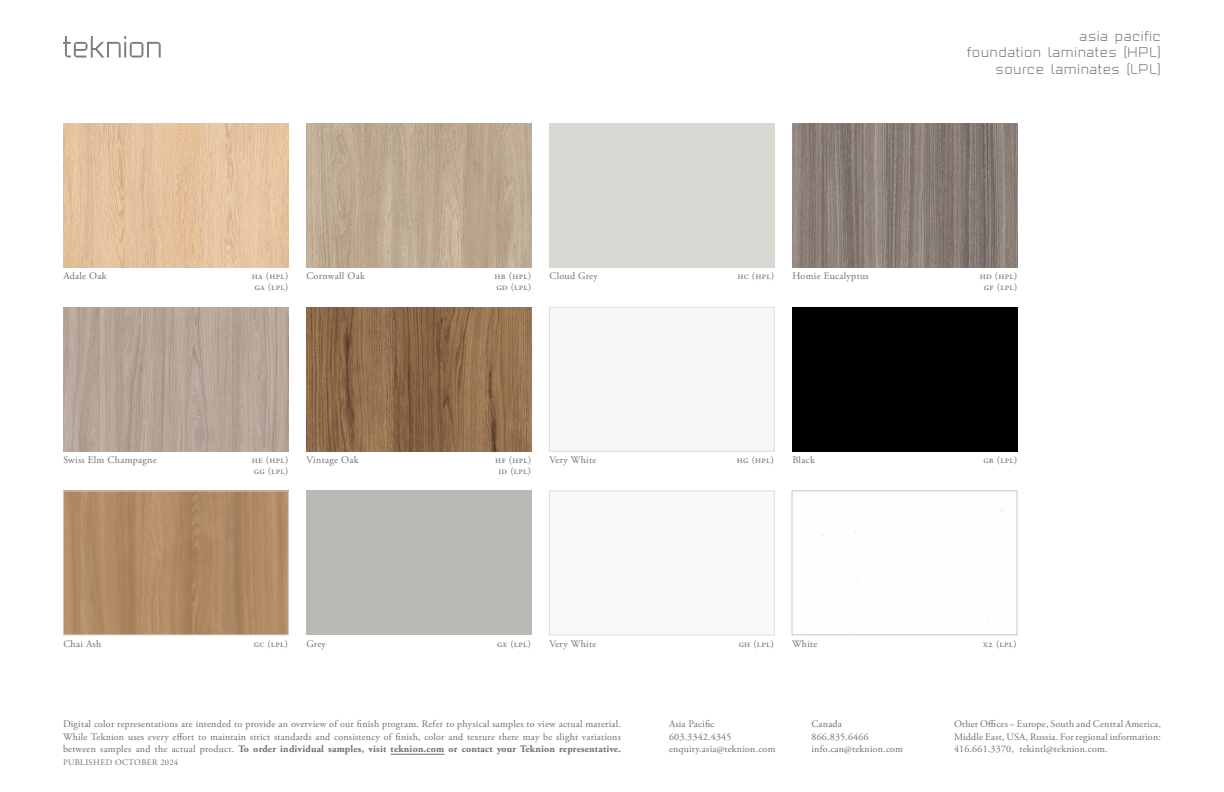
<style>
.page{position:relative;width:1224px;height:792px;background:#fff}
.page>*{position:absolute;margin:0;border:0;box-sizing:border-box;transform-origin:0 0}
.t1{font:14px/16.8px "Teknion Modern AG";letter-spacing:.03em;color:#808285;text-align:right}
.t2{font:10px/12.5px "Adobe Garamond Pro";letter-spacing:.02em;color:#6d6e71}
.t3{font:8.5px "Adobe Garamond Pro";letter-spacing:.045em;color:#6d6e71}
.s1{font-weight:700}
</style>
<div class="page">
<svg style="left:63px;top:36px;width:98px;height:22px"></svg>
<img style="left:63px;top:307px;width:225px;height:144px">
<img style="left:63px;top:124px;width:225px;height:144px">
<div style="left:549px;top:307px;width:225px;height:144px;border:1px solid #dcddde"></div>
<img style="left:306px;top:307px;width:225px;height:144px">
<img style="left:306px;top:124px;width:225px;height:144px">
<img style="left:65px;top:493px;width:221px;height:140px">
<div style="left:63px;top:491px;width:225px;height:144px;border:1px solid #d1d3d4"></div>
<div style="left:792px;top:307px;width:225px;height:144px;background:#000"></div>
<img style="left:792px;top:124px;width:225px;height:144px">
<hr style="left:391px;top:754px;width:54px;height:1px;background:#6d6e71">
<div style="left:549px;top:491px;width:225px;height:144px;border:1px solid #dcddde"></div>
<div style="left:792px;top:491px;width:225px;height:144px;border:1px solid #c7c8ca"></div>
<h1 class="t1" style="left:967px;top:27px;width:195px">asia pacific<br>foundation laminates (HPL) source laminates (LPL)</h1>
<p class="t2" style="left:63px;top:270px;width:45px">Adale Oak</p>
<p class="t2" style="left:252px;top:271px;width:38px;line-height:11px">ha (hpl) ga (lpl)</p>
<p class="t2" style="left:306px;top:270px;width:60px">Cornwall Oak</p>
<p class="t2" style="left:495px;top:271px;width:38px;line-height:11px">hb (hpl) gd (lpl)</p>
<p class="t2" style="left:549px;top:270px;width:50px">Cloud Grey</p>
<p class="t2" style="left:737px;top:270px;width:38px">hc (hpl)</p>
<p class="t2" style="left:792px;top:270px;width:78px">Homie Eucalyptus</p>
<p class="t2" style="left:980px;top:271px;width:39px;line-height:11px;text-align:center">hd (hpl) gf (lpl)</p>
<p class="t2" style="left:63px;top:454px;width:95px">Swiss Elm Champagne</p>
<p class="t2" style="left:252px;top:455px;width:38px;line-height:11px">he (hpl) gg (lpl)</p>
<p class="t2" style="left:306px;top:454px;width:54px">Vintage Oak</p>
<p class="t2" style="left:495px;top:455px;width:37px;line-height:11px;text-align:center">hf (hpl) id (lpl)</p>
<p class="t2" style="left:549px;top:454px;width:48px">Very White</p>
<p class="t2" style="left:737px;top:454px;width:39px">hg (hpl)</p>
<p class="t2" style="left:792px;top:454px;width:24px">Black</p>
<p class="t2" style="left:983px;top:454px;width:35px">gb (lpl)</p>
<p class="t2" style="left:63px;top:638px;width:39px">Chai Ash</p>
<p class="t2" style="left:254px;top:638px;width:36px">gc (lpl)</p>
<p class="t2" style="left:306px;top:638px;width:21px">Grey</p>
<p class="t2" style="left:497px;top:638px;width:35px">ge (lpl)</p>
<p class="t2" style="left:549px;top:638px;width:48px">Very White</p>
<p class="t2" style="left:739px;top:638px;width:37px">gh (lpl)</p>
<p class="t2" style="left:792px;top:638px;width:27px">White</p>
<p class="t2" style="left:983px;top:638px;width:35px">x2 (lpl)</p>
<p class="t2" style="left:63px;top:718px;width:559px;text-align:justify">Digital color representations are intended to provide an overview of our finish program. Refer to physical samples to view actual material.<br>While Teknion uses every effort to maintain strict standards and consistency of finish, color and texture there may be slight variations between samples and the actual product. <span class="s1">To order individual samples, visit teknion.com or contact your Teknion representative.</span></p>
<p class="t3" style="left:63px;top:757px;width:117px">PUBLISHED OCTOBER 2024</p>
<p class="t2" style="left:669px;top:718px;width:108px">Asia Pacific<br>603.3342.4345 enquiry.asia@teknion.com</p>
<p class="t2" style="left:812px;top:718px;width:93px">Canada<br>866.835.6466 info.can@teknion.com</p>
<p class="t2" style="left:954px;top:718px;width:209px;text-align:justify">Other Offices – Europe, South and Central America, Middle East, USA, Russia. For regional information:<br>416.661.3370, tekintl@teknion.com.</p>
</div>
